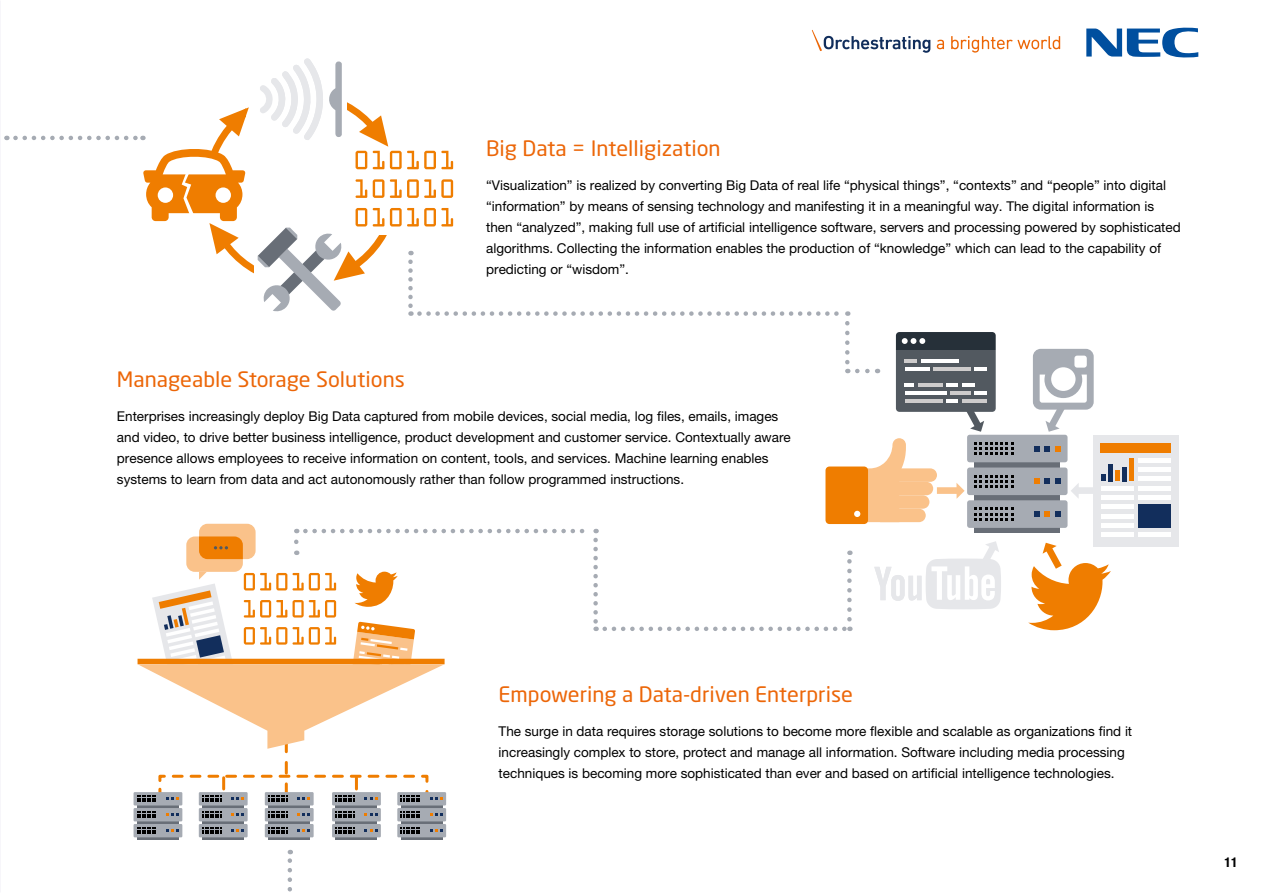
<style>
.page{position:relative;width:1263px;height:893px;background:#fff}
.page>*{position:absolute;margin:0;border:0;box-sizing:border-box;transform-origin:0 0}
.t1{font:21px "Neo Sans Std";color:#ec6608}
.t2{font:13.5px/21px "Helvetica Neue LT Pro";color:#000}
.t3{font:700 condensed 13.5px "Helvetica Neue LT Pro";color:#000}
</style>
<div class="page">
<svg style="left:937px;top:40px;width:7px;height:9px"></svg>
<svg style="left:951px;top:36px;width:109px;height:17px"></svg>
<svg style="left:812px;top:30px;width:118px;height:23px"></svg>
<svg style="left:1086px;top:27px;width:112px;height:31px"></svg>
<svg style="left:15px;top:136px;width:128px;height:4px"></svg>
<svg style="left:288px;top:850px;width:4px;height:42px"></svg>
<div style="left:974px;top:462px;width:86px;height:71px;background:#686e77"></div>
<div style="left:967px;top:435px;width:100px;height:27px;background:#a6abb3;border-radius:3px"></div>
<svg style="left:974px;top:442px;width:39px;height:13px"></svg>
<svg style="left:1045px;top:446px;width:15px;height:5px"></svg>
<svg style="left:1034px;top:446px;width:5px;height:5px"></svg>
<div style="left:967px;top:467px;width:100px;height:28px;background:#a6abb3;border-radius:3px"></div>
<svg style="left:974px;top:475px;width:39px;height:13px"></svg>
<svg style="left:1045px;top:479px;width:15px;height:5px"></svg>
<svg style="left:1034px;top:479px;width:5px;height:5px"></svg>
<div style="left:967px;top:500px;width:100px;height:28px;background:#a6abb3;border-radius:3px"></div>
<svg style="left:974px;top:508px;width:39px;height:13px"></svg>
<svg style="left:1045px;top:511px;width:15px;height:6px"></svg>
<svg style="left:1034px;top:511px;width:5px;height:6px"></svg>
<div style="left:1093px;top:435px;width:86px;height:112px;background:#e6e7ea"></div>
<div style="left:1101px;top:532px;width:32px;height:5px;background:#fff"></div>
<div style="left:1101px;top:523px;width:32px;height:5px;background:#fff"></div>
<hr style="left:1101px;top:514px;width:32px;height:4px;background:#fff">
<div style="left:1101px;top:504px;width:32px;height:5px;background:#fff"></div>
<div style="left:1101px;top:495px;width:32px;height:5px;background:#fff"></div>
<div style="left:1138px;top:532px;width:33px;height:5px;background:#fff"></div>
<div style="left:1138px;top:504px;width:33px;height:24px;background:#122e5c"></div>
<div style="left:1138px;top:495px;width:33px;height:5px;background:#fff"></div>
<hr style="left:1138px;top:486px;width:33px;height:4px;background:#fff">
<hr style="left:1138px;top:477px;width:33px;height:4px;background:#fff">
<div style="left:1138px;top:467px;width:33px;height:5px;background:#fff"></div>
<div style="left:1138px;top:458px;width:33px;height:5px;background:#fff"></div>
<div style="left:1101px;top:443px;width:70px;height:9px;background:#ef7d00"></div>
<hr style="left:1101px;top:486px;width:32px;height:4px;background:#fff">
<hr style="left:1108px;top:464px;width:4px;height:17px;background:#122e5c">
<hr style="left:1115px;top:471px;width:4px;height:10px;background:#ef7d00">
<hr style="left:1122px;top:467px;width:4px;height:14px;background:#122e5c">
<hr style="left:1129px;top:458px;width:4px;height:23px;background:#ef7d00">
<svg style="left:825px;top:438px;width:139px;height:86px"></svg>
<svg style="left:1071px;top:474px;width:34px;height:24px"></svg>
<svg style="left:1028px;top:543px;width:83px;height:87px"></svg>
<svg style="left:896px;top:332px;width:100px;height:100px"></svg>
<svg style="left:874px;top:541px;width:127px;height:68px"></svg>
<svg style="left:1033px;top:349px;width:61px;height:83px"></svg>
<svg style="left:260px;top:58px;width:82px;height:82px"></svg>
<svg style="left:356px;top:179px;width:11px;height:19px"></svg>
<svg style="left:373px;top:179px;width:11px;height:19px"></svg>
<svg style="left:390px;top:179px;width:63px;height:19px"></svg>
<svg style="left:373px;top:208px;width:11px;height:18px"></svg>
<svg style="left:390px;top:208px;width:63px;height:18px"></svg>
<svg style="left:356px;top:115px;width:97px;height:54px"></svg>
<svg style="left:258px;top:208px;width:109px;height:104px"></svg>
<svg style="left:143px;top:147px;width:102px;height:107px"></svg>
<svg style="left:219px;top:107px;width:30px;height:29px"></svg>
<svg style="left:268px;top:821px;width:42px;height:19px"></svg>
<div style="left:265px;top:808px;width:49px;height:13px;background:#a6abb3"></div>
<div style="left:265px;top:824px;width:49px;height:13px;background:#a6abb3"></div>
<svg style="left:268px;top:827px;width:19px;height:7px"></svg>
<svg style="left:297px;top:829px;width:13px;height:3px"></svg>
<svg style="left:202px;top:821px;width:42px;height:19px"></svg>
<div style="left:199px;top:808px;width:49px;height:13px;background:#a6abb3"></div>
<div style="left:199px;top:824px;width:49px;height:13px;background:#a6abb3"></div>
<svg style="left:202px;top:827px;width:19px;height:7px"></svg>
<svg style="left:231px;top:829px;width:13px;height:3px"></svg>
<svg style="left:137px;top:821px;width:42px;height:19px"></svg>
<div style="left:134px;top:792px;width:48px;height:13px;background:#a6abb3"></div>
<div style="left:134px;top:808px;width:48px;height:13px;background:#a6abb3"></div>
<div style="left:134px;top:824px;width:48px;height:13px;background:#a6abb3"></div>
<svg style="left:137px;top:827px;width:19px;height:7px"></svg>
<svg style="left:166px;top:829px;width:13px;height:3px"></svg>
<svg style="left:401px;top:821px;width:42px;height:19px"></svg>
<div style="left:397px;top:792px;width:49px;height:13px;background:#a6abb3"></div>
<div style="left:397px;top:808px;width:49px;height:13px;background:#a6abb3"></div>
<div style="left:397px;top:824px;width:49px;height:13px;background:#a6abb3"></div>
<svg style="left:401px;top:827px;width:19px;height:7px"></svg>
<svg style="left:430px;top:829px;width:13px;height:3px"></svg>
<svg style="left:336px;top:821px;width:41px;height:19px"></svg>
<div style="left:332px;top:808px;width:49px;height:13px;background:#a6abb3"></div>
<div style="left:332px;top:824px;width:49px;height:13px;background:#a6abb3"></div>
<svg style="left:336px;top:827px;width:19px;height:7px"></svg>
<svg style="left:365px;top:829px;width:12px;height:3px"></svg>
<div style="left:186px;top:536px;width:57px;height:36px;background:#fac28a;border-radius:8px"></div>
<div style="left:199px;top:524px;width:57px;height:35px;background:#fac28a;border-radius:8px"></div>
<svg style="left:137px;top:572px;width:308px;height:246px"></svg>
<svg style="left:199px;top:536px;width:44px;height:23px"></svg>
<svg style="left:294px;top:529px;width:4px;height:13px"></svg>
<svg style="left:305px;top:529px;width:292px;height:4px"></svg>
<svg style="left:593px;top:540px;width:5px;height:91px"></svg>
<svg style="left:605px;top:627px;width:245px;height:4px"></svg>
<svg style="left:847px;top:551px;width:5px;height:68px"></svg>
<svg style="left:408px;top:262px;width:5px;height:54px"></svg>
<svg style="left:419px;top:311px;width:429px;height:5px"></svg>
<svg style="left:845px;top:323px;width:4px;height:50px"></svg>
<svg style="left:857px;top:369px;width:21px;height:4px"></svg>
<h1 class="t1" style="left:486px;top:135px;width:236px">Big Data = Intelligization</h1>
<p class="t2" style="left:486px;top:175px;width:696px">“Visualization” is realized by converting Big Data of real life “physical things”, “contexts” and “people” into digital “information” by means of sensing technology and manifesting it in a meaningful way. The digital information is then “analyzed”, making full use of artificial intelligence software, servers and processing powered by sophisticated algorithms. Collecting the information enables the production of “knowledge” which can lead to the capability of predicting or “wisdom”.</p>
<h1 class="t1" style="left:117px;top:366px;width:290px">Manageable Storage Solutions</h1>
<p class="t2" style="left:117px;top:406px;width:675px">Enterprises increasingly deploy Big Data captured from mobile devices, social media, log files, emails, images and video, to drive better business intelligence, product development and customer service. Contextually aware presence allows employees to receive information on content, tools, and services. Machine learning enables systems to learn from data and act autonomously rather than follow programmed instructions.</p>
<h1 class="t1" style="left:499px;top:681px;width:356px">Empowering a Data-driven Enterprise</h1>
<p class="t2" style="left:499px;top:721px;width:635px">The surge in data requires storage solutions to become more flexible and scalable as organizations find it increasingly complex to store, protect and manage all information. Software including media processing techniques is becoming more sophisticated than ever and based on artificial intelligence technologies.</p>
<p class="t3" style="left:1224px;top:854px;width:14px">11</p>
</div>
